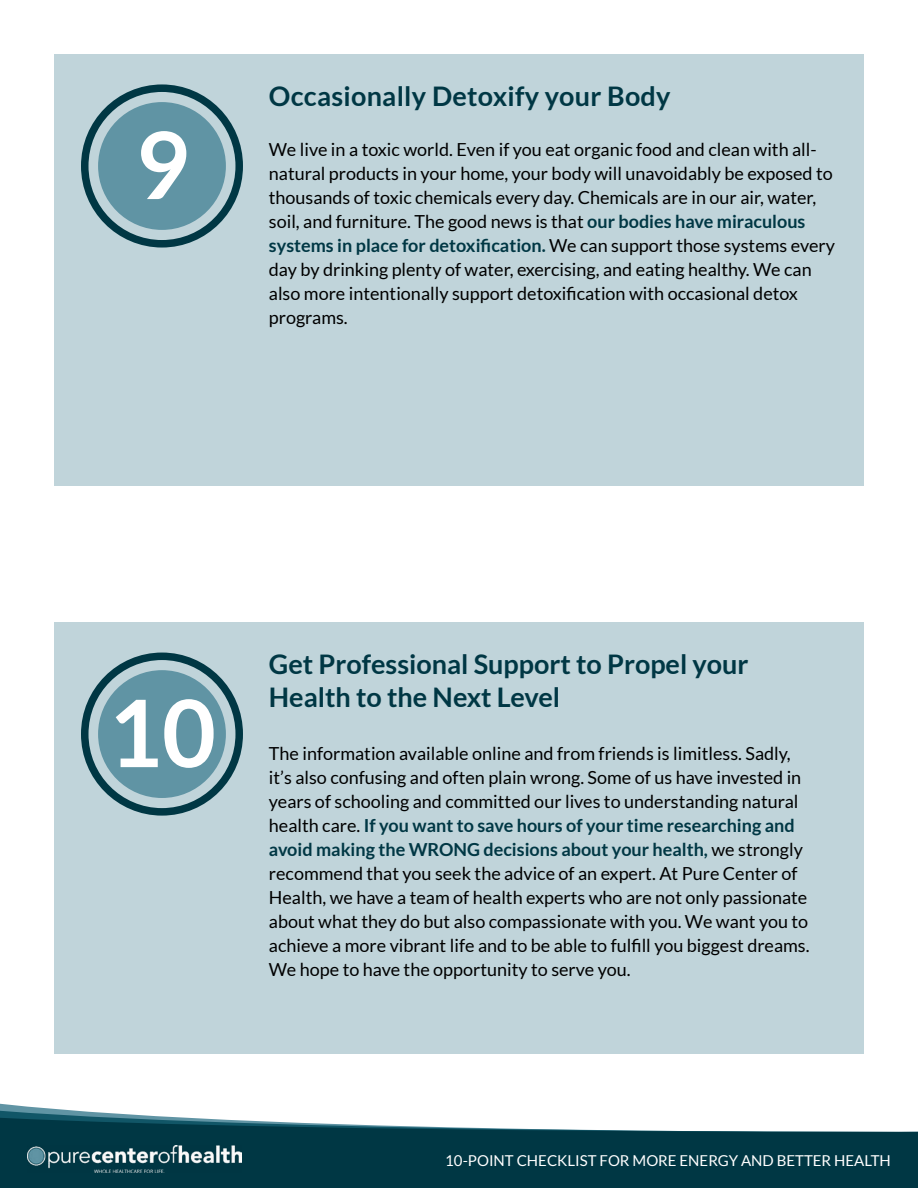
<style>
.page{position:relative;width:918px;height:1188px;background:#fff}
.page>*{position:absolute;margin:0;border:0;box-sizing:border-box;transform-origin:0 0}
.t1{font:700 93px "Lato";color:#fff}
.t2{font:700 27px/32.4px "Lato";color:#003744}
.t3{font:18px/24px "Lato";color:#000}
.t4{font:15px "Lato";color:#fff}
.s1{font-weight:700;color:#003744}
</style>
<div class="page">
<svg style="left:0;top:1111px;width:191px;height:7px"></svg>
<svg style="left:0;top:1118px;width:918px;height:70px;background:#20515c"></svg>
<img style="left:27px;top:1146px;width:215px;height:27px">
<div style="left:54px;top:622px;width:810px;height:432px;background:#c0d4da"></div>
<div style="left:81px;top:653px;width:162px;height:163px;border:8px solid #003744;border-radius:50%"></div>
<div style="left:98px;top:670px;width:128px;height:128px;background:#6094a4;border-radius:50%"></div>
<div style="left:54px;top:54px;width:810px;height:432px;background:#c0d4da"></div>
<div style="left:81px;top:84px;width:162px;height:164px;border:8px solid #003744;border-radius:50%"></div>
<div style="left:98px;top:102px;width:128px;height:128px;background:#6094a4;border-radius:50%"></div>
<h1 class="t1" style="left:135px;top:112px;width:55px">9</h1>
<h2 class="t2" style="left:269px;top:80px;width:403px">Occasionally Detoxify your Body</h2>
<p class="t3" style="left:269px;top:138px;width:568px">We live in a toxic world. Even if you eat organic food and clean with all&shy;natural products in your home, your body will unavoidably be exposed to thousands of toxic chemicals every day. Chemicals are in our air, water, soil, and furniture. The good news is that <span class="s1">our bodies have miraculous systems in place for detoxification.</span> We can support those systems every day by drinking plenty of water, exercising, and eating healthy. We can also more intentionally support detoxification with occasional detox programs.</p>
<h1 class="t1" style="left:108px;top:680px;width:109px">10</h1>
<h2 class="t2" style="left:269px;top:648px;width:481px">Get Professional Support to Propel your<br>Health to the Next Level</h2>
<p class="t3" style="left:269px;top:742px;width:542px">The information available online and from friends is limitless. Sadly, it’s also confusing and often plain wrong. Some of us have invested in years of schooling and committed our lives to understanding natural health care. <span class="s1">If you want to save hours of your time researching and avoid making the WRONG decisions about your health,</span> we strongly recommend that you seek the advice of an expert. At Pure Center of Health, we have a team of health experts who are not only passionate about what they do but also compassionate with you. We want you to achieve a more vibrant life and to be able to fulfill you biggest dreams.<br>We hope to have the opportunity to serve you.</p>
<p class="t4" style="left:445px;top:1153px;width:447px">10-POINT CHECKLIST FOR MORE ENERGY AND BETTER HEALTH</p>
</div>
